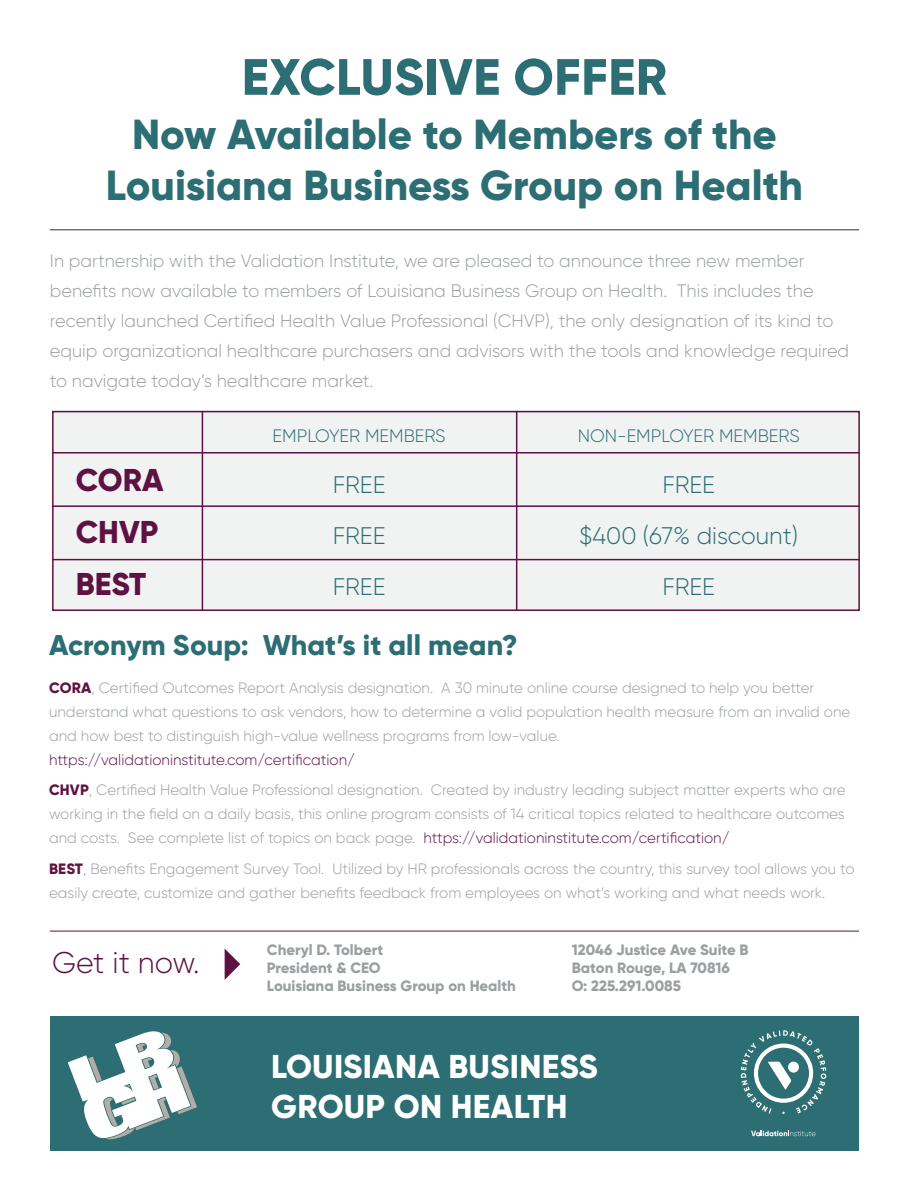
<style>
.page{position:relative;width:918px;height:1188px;background:#fff}
.page>*{position:absolute;margin:0;border:0;box-sizing:border-box;transform-origin:0 0}
.t1{font:800 51px "Gilroy";letter-spacing:.01em;color:#2c6e73}
.t2{font:800 42px/51px "Gilroy";color:#2c6e73;text-align:center}
.t3{font:800 33px/39.6px "Gilroy";letter-spacing:.01em;color:#fff}
.t4{font:800 31.5px/51.6px "Gilroy";color:#5e1242}
.t5{font:300 30px "Gilroy";color:#5e1242}
.t6{font:800 28.5px "Gilroy";color:#2c6e73}
.t7{font:300 24px/51px "Gilroy";color:#2c6e73;text-align:justify}
.t8{font:300 18px/30px "Gilroy";color:#9b9fa1}
.t9{font:300 18px "Gilroy";color:#2c6e73}
.t10{font:300 15px/24px "Gilroy";color:#9b9fa1}
.t11{font:800 15px/18px "Gilroy";color:#9b9fa1}
.s1{font-weight:800;color:#5e1242}
.s2{color:#5e1242}
</style>
<div class="page">
<hr style="left:50px;top:229px;width:809px;height:1px;background:#5e1242">
<hr style="left:50px;top:931px;width:809px;height:1px;background:#5e1242">
<div style="left:50px;top:1016px;width:809px;height:134px;background:#2c6e73"></div>
<svg style="left:751px;top:1131px;width:65px;height:5px"></svg>
<svg style="left:741px;top:1030px;width:85px;height:84px"></svg>
<div style="left:52px;top:411px;width:808px;height:200px;background:#f1f3f3"></div>
<div style="left:52px;top:411px;width:808px;height:200px;border:2px solid #5e1242"></div>
<hr style="left:52px;top:505px;width:808px;height:2px;background:#5e1242">
<hr style="left:52px;top:452px;width:808px;height:2px;background:#5e1242">
<hr style="left:52px;top:559px;width:808px;height:1px;background:#5e1242">
<hr style="left:516px;top:411px;width:1px;height:200px;background:#5e1242">
<hr style="left:202px;top:411px;width:1px;height:200px;background:#5e1242">
<svg style="left:225px;top:949px;width:15px;height:31px"></svg>
<svg style="left:68px;top:1031px;width:129px;height:108px"></svg>
<h1 class="t1" style="left:242px;top:45px;width:427px">EXCLUSIVE OFFER</h1>
<h2 class="t2" style="left:106px;top:108px;width:699px">Now Available to Members of the<br>Louisiana Business Group on Health</h2>
<p class="t8" style="left:50px;top:246px;width:801px">In partnership with the Validation Institute, we are pleased to announce three new member benefits now available to members of Louisiana Business Group on Health. This includes the recently launched Certified Health Value Professional (CHVP), the only designation of its kind to equip organizational healthcare purchasers and advisors with the tools and knowledge required to navigate today’s healthcare market.</p>
<p class="t9" style="left:273px;top:424px;width:175px">EMPLOYER MEMBERS</p>
<h3 class="t7" style="left:333px;top:458px;width:54px">FREE FREE FREE</h3>
<p class="t9" style="left:578px;top:424px;width:224px">NON-EMPLOYER MEMBERS</p>
<h3 class="t7" style="left:579px;top:458px;width:220px;text-align:center">FREE<br>$400 (67% discount)<br>FREE</h3>
<h3 class="t4" style="left:76px;top:455px;width:89px">CORA<br>CHVP<br>BEST</h3>
<h3 class="t6" style="left:49px;top:627px;width:470px">Acronym Soup: What’s it all mean?</h3>
<p class="t10" style="left:49px;top:675px;width:803px"><span class="s1">CORA</span>, Certified Outcomes Report Analysis designation. A 30 minute online course designed to help you better understand what questions to ask vendors, how to determine a valid population health measure from an invalid one and how best to distinguish high-value wellness programs from low-value.</p>
<p class="t10" style="left:49px;top:744px;width:798px;line-height:30.8px"><span class="s2">https://validationinstitute.com/certification/<br></span><span class="s1">CHVP</span>, Certified Health Value Professional designation. Created by industry leading subject matter experts who are</p>
<p class="t10" style="left:49px;top:802px;width:797px">working in the field on a daily basis, this online program consists of 14 critical topics related to healthcare outcomes and costs. See complete list of topics on back page. <span class="s2">https://validationinstitute.com/certification/</span></p>
<p class="t10" style="left:49px;top:857px;width:807px"><span class="s1">BEST</span>, Benefits Engagement Survey Tool. Utilized by HR professionals across the country, this survey tool allows you to easily create, customize and gather benefits feedback from employees on what’s working and what needs work.</p>
<h3 class="t5" style="left:52px;top:944px;width:149px">Get it now.</h3>
<p class="t11" style="left:267px;top:940px;width:251px">Cheryl D. Tolbert<br>President &amp; CEO<br>Louisiana Business Group on Health</p>
<p class="t11" style="left:572px;top:940px;width:178px">12046 Justice Ave Suite B<br>Baton Rouge, LA 70816<br>O: 225.291.0085</p>
<h3 class="t3" style="left:271px;top:1047px;width:328px">LOUISIANA BUSINESS<br>GROUP ON HEALTH</h3>
</div>
